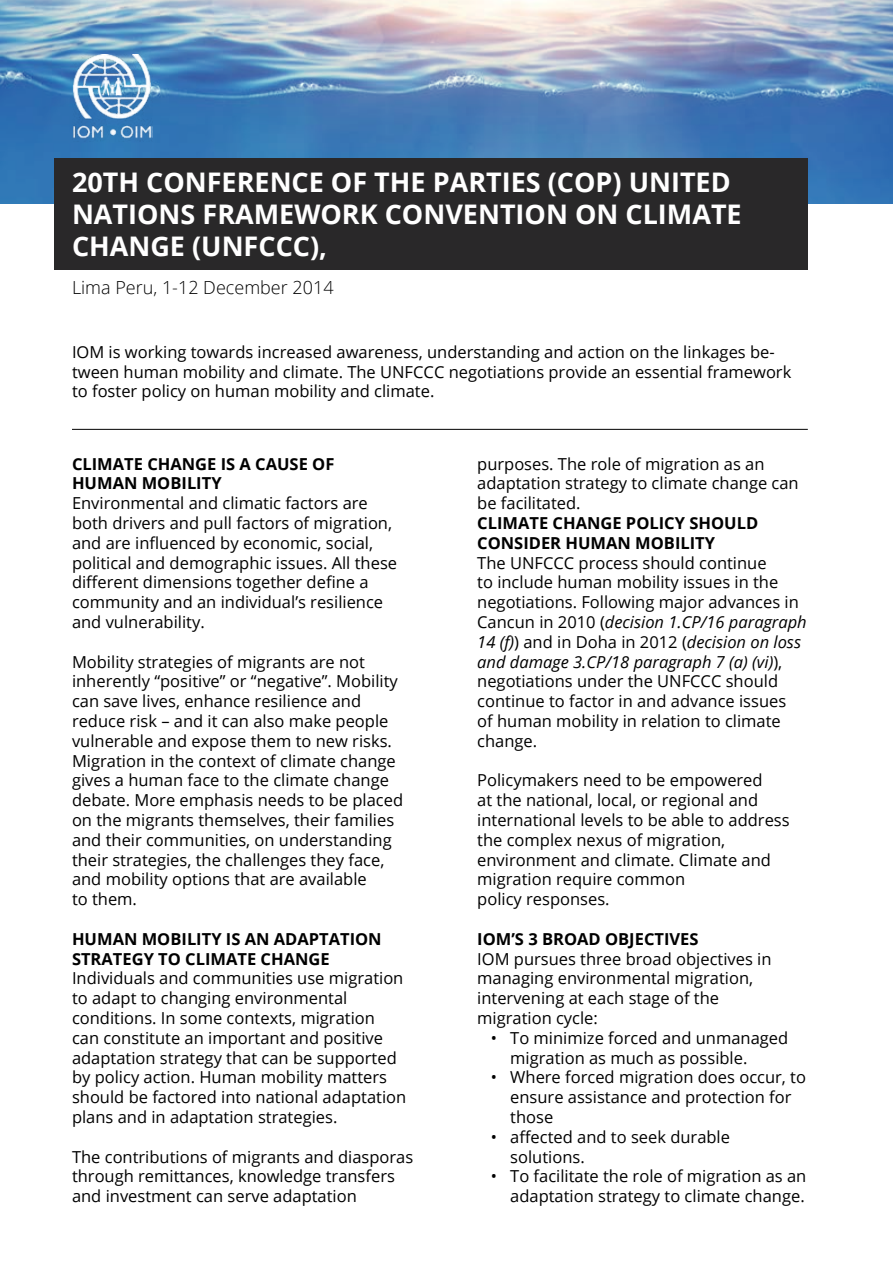
<style>
.page{position:relative;width:893px;height:1263px;background:#fff}
.page>*{position:absolute;margin:0;border:0;box-sizing:border-box;transform-origin:0 0}
.t1{font:700 27px/32.4px "Open Sans";color:#fff}
.t2{font:300 18px "Open Sans";color:#000}
.t3{font:16.5px/19.8px "Open Sans";color:#000}
.t4{font:700 16.5px/19.8px "Open Sans";color:#000}
.s1{font-style:italic}
</style>
<div class="page">
<img style="left:0;top:0;width:893px;height:204px">
<div style="left:55px;top:159px;width:753px;height:111px;background:#292829"></div>
<hr style="left:72px;top:429px;width:736px;height:1px;background:#000">
<img style="left:72px;top:55px;width:81px;height:86px">
<h1 class="t1" style="left:72px;top:165px;width:671px">20TH CONFERENCE OF THE PARTIES (COP) UNITED<br>NATIONS FRAMEWORK CONVENTION ON CLIMATE<br>CHANGE (UNFCCC),</h1>
<p class="t2" style="left:72px;top:275px;width:263px">Lima Peru, 1-12 December 2014</p>
<p class="t3" style="left:72px;top:342px;width:721px">IOM is working towards increased awareness, understanding and action on the linkages be&shy;tween human mobility and climate. The UNFCCC negotiations provide an essential framework to foster policy on human mobility and climate.</p>
<p class="t4" style="left:72px;top:453px;width:264px">CLIMATE CHANGE IS A CAUSE OF<br>HUMAN MOBILITY</p>
<p class="t3" style="left:72px;top:493px;width:327px">Environmental and climatic factors are both drivers and pull factors of migration, and are influenced by economic, social, political and demographic issues. All these different dimensions together define a community and an individual’s resilience and vulnerability.</p>
<p class="t3" style="left:72px;top:651px;width:333px">Mobility strategies of migrants are not inherently “positive” or “negative”. Mobility can save lives, enhance resilience and reduce risk – and it can also make people vulnerable and expose them to new risks.<br>Migration in the context of climate change gives a human face to the climate change debate. More emphasis needs to be placed on the migrants themselves, their families and their communities, on understanding their strategies, the challenges they face, and mobility options that are available<br>to them.</p>
<p class="t4" style="left:72px;top:928px;width:311px">HUMAN MOBILITY IS AN ADAPTATION<br>STRATEGY TO CLIMATE CHANGE</p>
<p class="t3" style="left:72px;top:968px;width:336px">Individuals and communities use migration to adapt to changing environmental conditions. In some contexts, migration<br>can constitute an important and positive adaptation strategy that can be supported by policy action. Human mobility matters should be factored into national adaptation plans and in adaptation strategies.</p>
<p class="t3" style="left:72px;top:1146px;width:343px">The contributions of migrants and diasporas through remittances, knowledge transfers and investment can serve adaptation</p>
<p class="t3" style="left:477px;top:453px;width:323px">purposes. The role of migration as an adaptation strategy to climate change can be facilitated.</p>
<p class="t4" style="left:477px;top:513px;width:282px">CLIMATE CHANGE POLICY SHOULD<br>CONSIDER HUMAN MOBILITY</p>
<p class="t3" style="left:477px;top:552px;width:331px">The UNFCCC process should continue<br>to include human mobility issues in the negotiations. Following major advances in Cancun in 2010 (<span class="s1">decision 1.CP/16 paragraph 14 (f)</span>) and in Doha in 2012 (<span class="s1">decision on loss and damage 3.CP/18 paragraph 7 (a) (vi)</span>), negotiations under the UNFCCC should continue to factor in and advance issues<br>of human mobility in relation to climate change.</p>
<p class="t3" style="left:477px;top:770px;width:314px">Policymakers need to be empowered<br>at the national, local, or regional and international levels to be able to address the complex nexus of migration, environment and climate. Climate and migration require common<br>policy responses.</p>
<p class="t4" style="left:477px;top:928px;width:223px">IOM’S 3 BROAD OBJECTIVES</p>
<p class="t3" style="left:477px;top:948px;width:296px">IOM pursues three broad objectives in managing environmental migration, intervening at each stage of the migration cycle:</p>
<p class="t3" style="left:510px;top:1027px;width:280px;text-indent:-20px">• To minimize forced and unmanaged migration as much as possible.</p>
<p class="t3" style="left:510px;top:1067px;width:297px;text-indent:-20px">• Where forced migration does occur, to ensure assistance and protection for those</p>
<p class="t3" style="left:510px;top:1126px;width:221px;text-indent:-20px">• affected and to seek durable solutions.</p>
<p class="t3" style="left:491px;top:1166px;width:317px;text-align:right">• To facilitate the role of migration as an adaptation strategy to climate change.</p>
</div>
